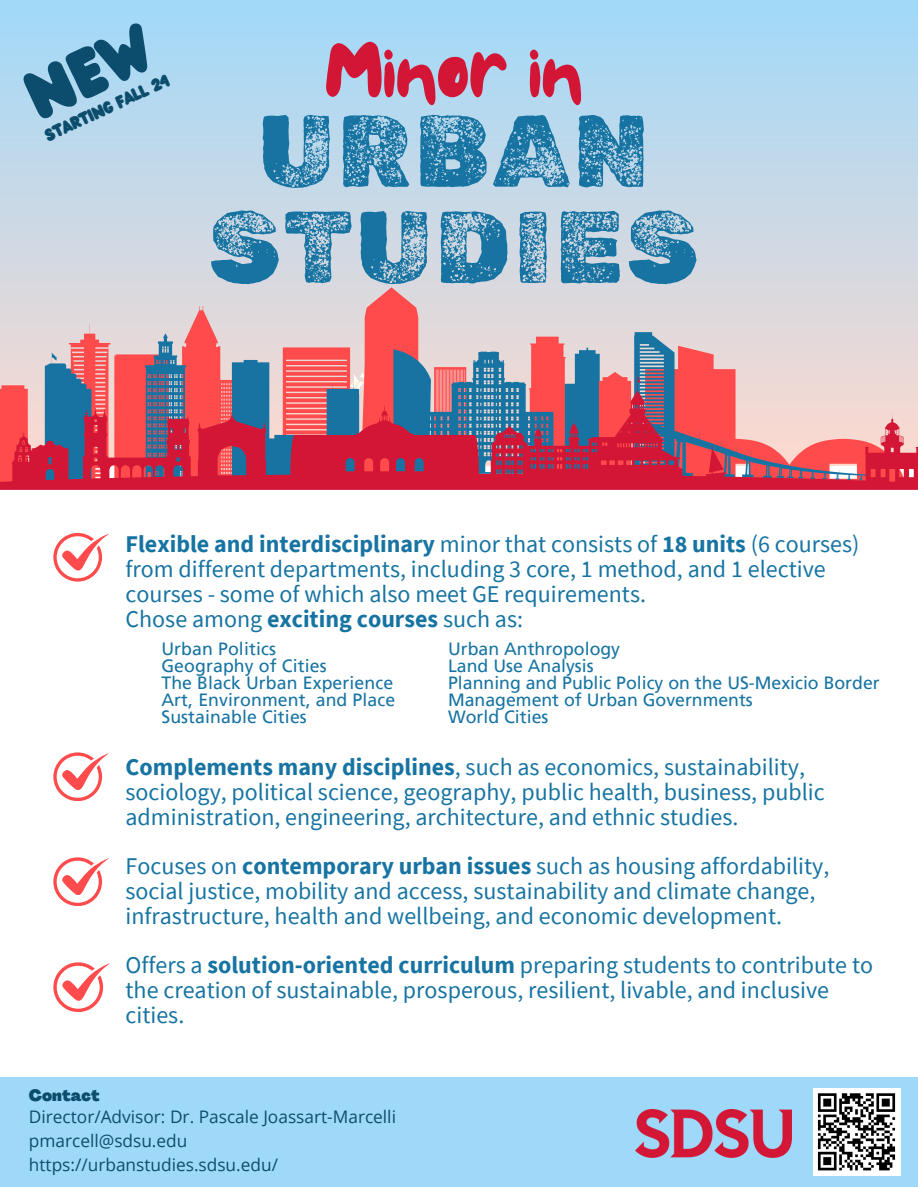
<style>
.page{position:relative;width:918px;height:1188px;background:#fff}
.page>*{position:absolute;margin:0;border:0;box-sizing:border-box;transform-origin:0 0}
.t1{font:101.7px/96.1px "Rubik Dirt";letter-spacing:.035em;color:#1774a2;text-align:center}
.t2{font:84.45px "NF Lepetitcochon Regular";color:#d31635}
.t3{font:24px/24.8px "Source Sans Pro";color:#1774a2}
.t4{font:17.7px/16.8px "Frutiger LT Pro";color:#1774a2}
.t5{font:17.25px/23.5px "Open Sans";color:#0c4d6d}
.t6{font:900 16.05px "Agrandir";color:#0c4d6d}
.t7{font:15.6px "Wedges";color:#0c4d6d}
.s1{font-weight:700}
</style>
<div class="page">
<div style="left:0;top:1077px;width:918px;height:110px;background:#9fd9fa"></div>
<svg style="left:0;top:0;width:918px;height:375px"></svg>
<div style="left:813px;top:1088px;width:87px;height:88px;background:#fff"></div>
<svg style="left:817px;top:1093px;width:79px;height:78px"></svg>
<svg style="left:53px;top:533px;width:56px;height:48px"></svg>
<svg style="left:53px;top:752px;width:56px;height:49px"></svg>
<svg style="left:53px;top:857px;width:56px;height:49px"></svg>
<svg style="left:53px;top:962px;width:57px;height:50px"></svg>
<svg style="left:45px;top:287px;width:860px;height:88px"></svg>
<svg style="left:0;top:375px;width:918px;height:115px"></svg>
<img style="left:636px;top:1110px;width:155px;height:48px">
<svg style="left:21px;top:21px;width:138px;height:100px"></svg>
<p class="t7" style="left:41px;top:126px;width:137px;rotate:-25deg">starting Fall 24</p>
<p class="t2" style="left:325px;top:10px;width:259px">Minor in</p>
<p class="t1" style="left:209px;top:104px;width:490px">URBAN<br>STUDIES</p>
<p class="t3" style="left:126px;top:531px;width:735px"><span class="s1">Flexible and interdisciplinary</span> minor that consists of <span class="s1">18 units</span> (6 courses) from different departments, including 3 core, 1 method, and 1 elective courses - some of which also meet GE requirements.<br>Chose among <span class="s1">exciting courses</span> such as:</p>
<h3 class="t4" style="left:161px;top:641px;width:235px">Urban Politics<br>Geography of Cities<br>The Black Urban Experience<br>Art, Environment, and Place<br>Sustainable Cities</h3>
<h3 class="t4" style="left:448px;top:641px;width:433px">Urban Anthropology<br>Land Use Analysis<br>Planning and Public Policy on the US-Mexicio Border<br>Management of Urban Governments<br>World Cities</h3>
<h2 class="t3" style="left:126px;top:754px;width:701px"><span class="s1">Complements many disciplines</span>, such as economics, sustainability, sociology, political science, geography, public health, business, public administration, engineering, architecture, and ethnic studies.</h2>
<h1 class="t3" style="left:126px;top:853px;width:705px">Focuses on <span class="s1">contemporary urban issues</span> such as housing affordability, social justice, mobility and access, sustainability and climate change, infrastructure, health and wellbeing, and economic development.</h1>
<p class="t3" style="left:126px;top:952px;width:749px">Offers a <span class="s1">solution-oriented curriculum</span> preparing students to contribute to the creation of sustainable, prosperous, resilient, livable, and inclusive cities.</p>
<p class="t6" style="left:29px;top:1089px;width:72px">Contact</p>
<p class="t5" style="left:29px;top:1105px;width:369px">Director/Advisor: Dr. Pascale Joassart-Marcelli pmarcell@sdsu.edu https://urbanstudies.sdsu.edu/</p>
</div>
